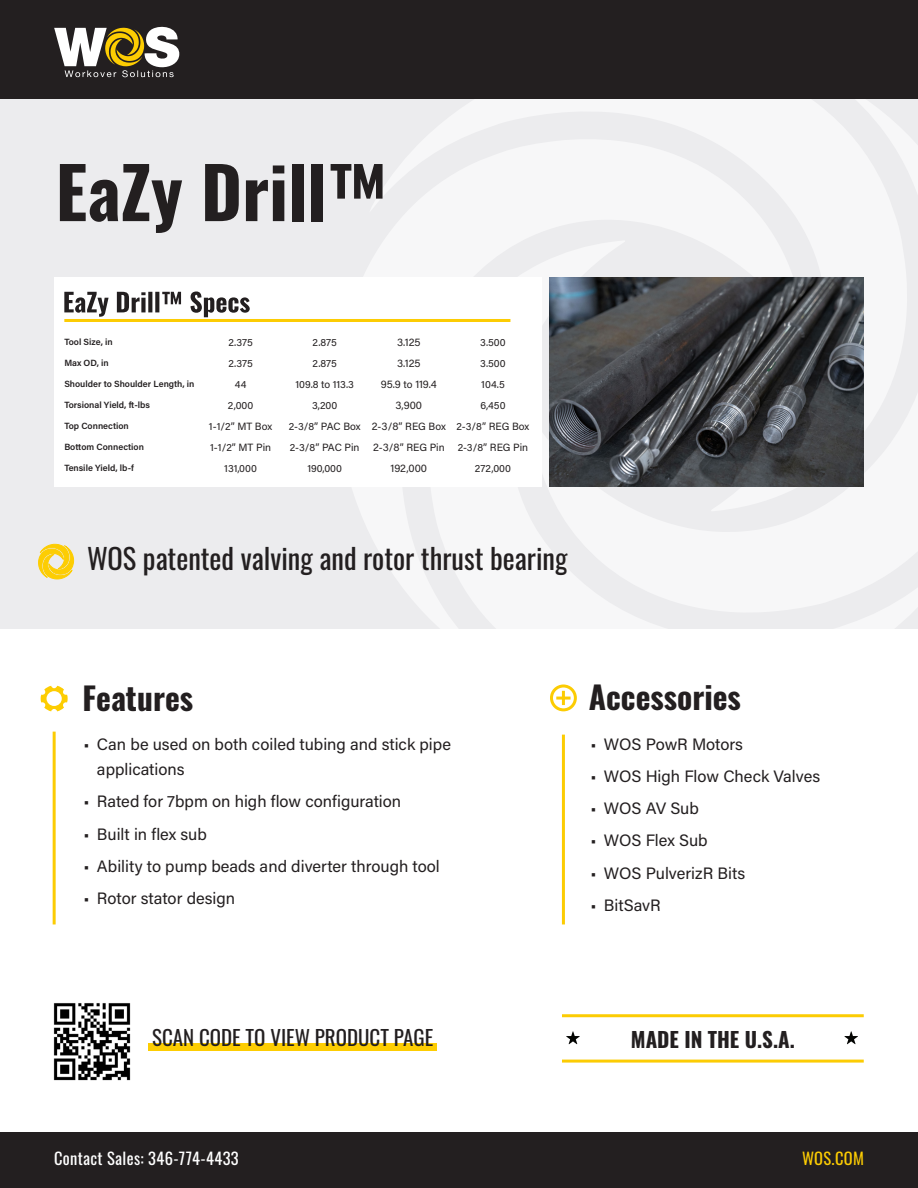
<style>
.page{position:relative;width:918px;height:1188px;background:#fff}
.page>*{position:absolute;margin:0;border:0;box-sizing:border-box;transform-origin:0 0}
.t1{font:700 70.5px "Oswald";color:#231f20}
.t2{font:700 31.5px "Oswald";color:#231f20}
.t3{font:28.5px "Oswald";color:#231f20}
.t4{font:21px "Oswald";color:#231f20}
.t5{font:700 21px "Oswald";color:#231f20}
.t6{font:16.5px/25.5px "Acumin Pro";color:#231f20}
.t7{font:16.5px "Oswald";letter-spacing:.02em;color:#fff}
.t8{font:16.5px "Oswald";letter-spacing:.02em;color:#fccc03}
.t9{font:10.5px "Acumin Pro";color:#231f20}
.t10{font:600 9px "Acumin Pro";color:#231f20}
</style>
<div class="page">
<div style="left:0;top:0;width:918px;height:629px;background:#ececee"></div>
<svg style="left:369px;top:98px;width:162px;height:41px"></svg>
<svg style="left:531px;top:98px;width:387px;height:515px;fill:#f7f7f8"></svg>
<svg style="left:352px;top:139px;width:453px;height:490px;fill:#f7f7f8"></svg>
<img style="left:550px;top:277px;width:314px;height:210px">
<div style="left:0;top:0;width:918px;height:98px;background:#231f20"></div>
<div style="left:54px;top:277px;width:487px;height:210px;background:#fff"></div>
<div style="left:0;top:1132px;width:918px;height:56px;background:#231f20"></div>
<hr style="left:562px;top:735px;width:3px;height:189px;background:#fccc03">
<div style="left:550px;top:685px;width:27px;height:26px;border:3px solid #fccc03;border-radius:50%"></div>
<hr style="left:562px;top:691px;width:3px;height:14px;background:#fccc03">
<hr style="left:556px;top:697px;width:15px;height:3px;background:#fccc03">
<svg style="left:54px;top:27px;width:125px;height:50px"></svg>
<hr style="left:53px;top:732px;width:3px;height:192px;background:#fccc03">
<svg style="left:41px;top:686px;width:27px;height:25px"></svg>
<div style="left:148px;top:1044px;width:289px;height:7px;background:#fdcd02"></div>
<svg style="left:39px;top:544px;width:35px;height:35px"></svg>
<hr style="left:562px;top:1014px;width:302px;height:3px;background:#fccc03">
<svg style="left:566px;top:1031px;width:14px;height:13px"></svg>
<svg style="left:844px;top:1031px;width:14px;height:13px"></svg>
<hr style="left:562px;top:1060px;width:302px;height:3px;background:#fccc03">
<hr style="left:64px;top:319px;width:446px;height:3px;background:#fccc03">
<svg style="left:64px;top:291px;width:186px;height:26px"></svg>
<img style="left:53px;top:1003px;width:78px;height:78px">
<p class="t1" style="left:56px;top:156px;width:334px">EaZy Drill™</p>
<p class="t10" style="left:64px;top:335px;width:50px">Tool Size, in</p>
<p class="t10" style="left:64px;top:356px;width:46px">Max OD, in</p>
<p class="t10" style="left:64px;top:377px;width:132px">Shoulder to Shoulder Length, in</p>
<p class="t10" style="left:64px;top:398px;width:87px">Torsional Yield, ft-lbs</p>
<p class="t10" style="left:64px;top:419px;width:66px">Top Connection</p>
<p class="t10" style="left:64px;top:440px;width:81px">Bottom Connection</p>
<p class="t10" style="left:64px;top:461px;width:71px">Tensile Yield, lb-f</p>
<p class="t9" style="left:228px;top:335px;width:26px">2.375</p>
<p class="t9" style="left:228px;top:356px;width:26px">2.375</p>
<p class="t9" style="left:235px;top:377px;width:13px">44</p>
<p class="t9" style="left:228px;top:398px;width:27px">2,000</p>
<p class="t9" style="left:209px;top:419px;width:65px">1-1/2” MT Box</p>
<p class="t9" style="left:210px;top:440px;width:62px">1-1/2” MT Pin</p>
<p class="t9" style="left:224px;top:461px;width:34px">131,000</p>
<p class="t9" style="left:313px;top:335px;width:26px">2.875</p>
<p class="t9" style="left:313px;top:356px;width:26px">2.875</p>
<p class="t9" style="left:295px;top:377px;width:60px">109.8 to 113.3</p>
<p class="t9" style="left:312px;top:398px;width:27px">3,200</p>
<p class="t9" style="left:289px;top:419px;width:73px">2-3/8” PAC Box</p>
<p class="t9" style="left:290px;top:440px;width:71px">2-3/8” PAC Pin</p>
<p class="t9" style="left:307px;top:461px;width:36px">190,000</p>
<p class="t9" style="left:397px;top:335px;width:25px">3.125</p>
<p class="t9" style="left:397px;top:356px;width:25px">3.125</p>
<p class="t9" style="left:381px;top:377px;width:58px">95.9 to 119.4</p>
<p class="t9" style="left:396px;top:398px;width:28px">3,900</p>
<p class="t9" style="left:372px;top:419px;width:76px">2-3/8” REG Box</p>
<p class="t9" style="left:373px;top:440px;width:73px">2-3/8” REG Pin</p>
<p class="t9" style="left:391px;top:461px;width:38px">192,000</p>
<p class="t9" style="left:480px;top:335px;width:27px">3.500</p>
<p class="t9" style="left:480px;top:356px;width:27px">3.500</p>
<p class="t9" style="left:481px;top:377px;width:25px">104.5</p>
<p class="t9" style="left:480px;top:398px;width:27px">6,450</p>
<p class="t9" style="left:457px;top:419px;width:74px">2-3/8” REG Box</p>
<p class="t9" style="left:458px;top:440px;width:72px">2-3/8” REG Pin</p>
<p class="t9" style="left:475px;top:461px;width:38px">272,000</p>
<p class="t3" style="left:87px;top:533px;width:482px">WOS patented valving and rotor thrust bearing</p>
<p class="t2" style="left:83px;top:682px;width:112px">Features</p>
<p class="t2" style="left:589px;top:681px;width:154px">Accessories</p>
<p class="t6" style="left:97px;top:731px;width:356px;text-indent:-14px">• Can be used on both coiled tubing and stick pipe applications</p>
<p class="t6" style="left:83px;top:788px;width:319px">• Rated for 7bpm on high flow configuration</p>
<p class="t6" style="left:83px;top:821px;width:125px">• Built in flex sub</p>
<p class="t6" style="left:83px;top:853px;width:358px">• Ability to pump beads and diverter through tool</p>
<p class="t6" style="left:83px;top:885px;width:153px">• Rotor stator design</p>
<p class="t4" style="left:152px;top:1018px;width:283px">SCAN CODE TO VIEW PRODUCT PAGE</p>
<p class="t6" style="left:590px;top:731px;width:154px">• WOS PowR Motors</p>
<p class="t6" style="left:590px;top:763px;width:231px">• WOS High Flow Check Valves</p>
<p class="t6" style="left:590px;top:795px;width:110px">• WOS AV Sub</p>
<p class="t6" style="left:590px;top:827px;width:119px">• WOS Flex Sub</p>
<p class="t6" style="left:590px;top:860px;width:156px">• WOS PulverizR Bits</p>
<p class="t6" style="left:590px;top:892px;width:72px">• BitSavR</p>
<p class="t5" style="left:631px;top:1029px;width:165px">MADE IN THE U.S.A.</p>
<p class="t7" style="left:54px;top:1144px;width:186px">Contact Sales: 346-774-4433</p>
<p class="t8" style="left:802px;top:1144px;width:63px">WOS.COM</p>
</div>
